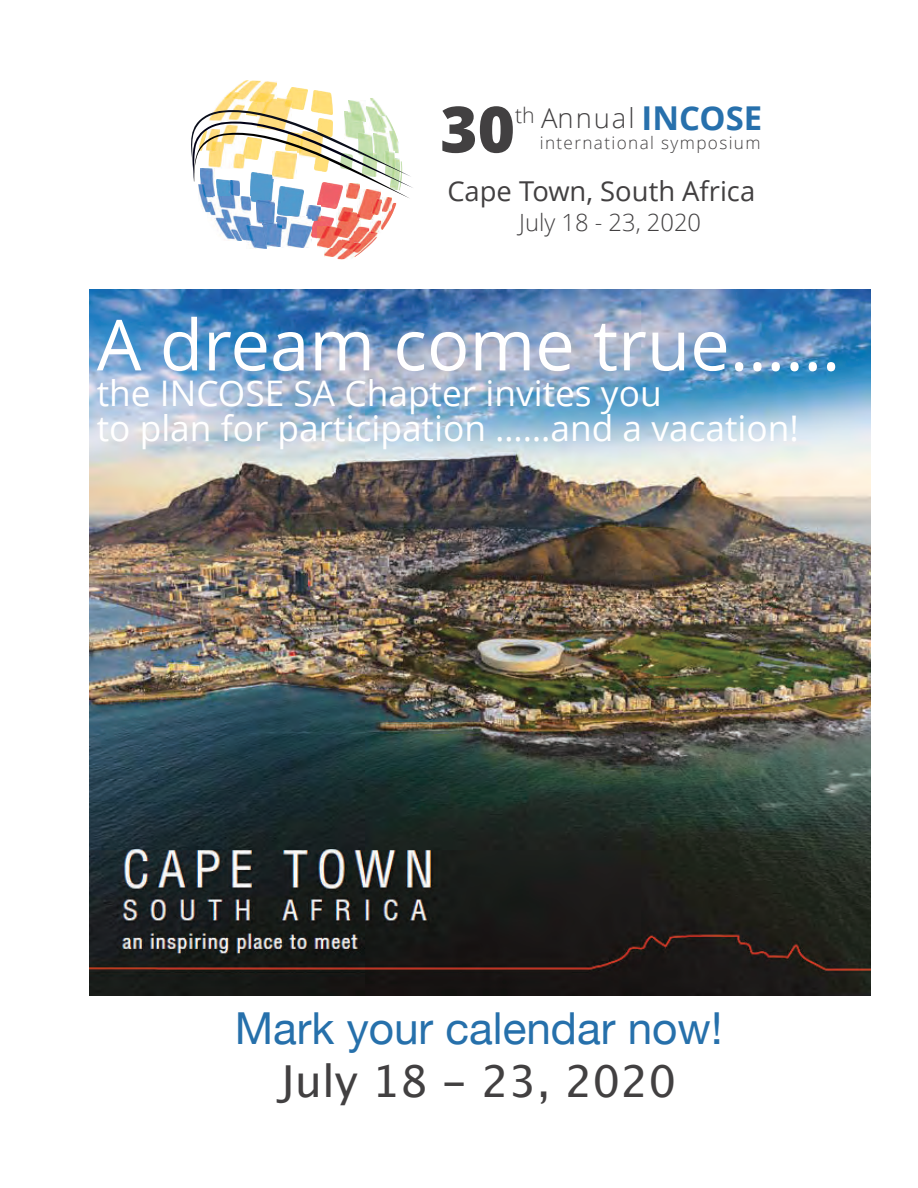
<style>
.page{position:relative;width:918px;height:1188px;background:#fff}
.page>*{position:absolute;margin:0;border:0;box-sizing:border-box;transform-origin:0 0}
.t1{font:70.57px "Open Sans";color:#fff}
.t2{font:800 63.9px "Open Sans";color:#424041}
.t3{font:44.1px/53.1px "Helvetica Neue";color:#2670ab;text-align:center}
.t4{font:35.33px/35.3px "Open Sans";color:#fff}
.t5{font:27.38px "Open Sans";color:#424041}
.t6{font:300 27.38px "Open Sans";letter-spacing:.07em;color:#424041}
.t7{font:300 23.7px "Open Sans";color:#424041}
.t8{font:300 21.3px "Open Sans";color:#424041}
.t9{font:300 17.17px "Open Sans";letter-spacing:.08em;color:#424041}
.s1{font-weight:700;font-size:32.85px;color:#2770ac}
.s2{font-family:"Lucida Grande";color:#424041}
</style>
<div class="page">
<img style="left:249px;top:102px;width:8px;height:6px">
<img style="left:347px;top:227px;width:22px;height:16px">
<img style="left:311px;top:91px;width:21px;height:17px">
<img style="left:286px;top:87px;width:21px;height:21px">
<img style="left:277px;top:199px;width:26px;height:17px">
<img style="left:251px;top:199px;width:21px;height:3px">
<img style="left:257px;top:98px;width:34px;height:10px">
<img style="left:318px;top:199px;width:22px;height:10px">
<img style="left:336px;top:212px;width:24px;height:26px">
<img style="left:357px;top:199px;width:24px;height:21px">
<img style="left:311px;top:216px;width:23px;height:22px">
<img style="left:256px;top:200px;width:19px;height:24px">
<img style="left:306px;top:206px;width:14px;height:14px">
<img style="left:339px;top:207px;width:13px;height:14px">
<img style="left:372px;top:200px;width:11px;height:14px">
<img style="left:276px;top:216px;width:35px;height:32px">
<img style="left:231px;top:80px;width:18px;height:12px">
<img style="left:235px;top:81px;width:42px;height:21px">
<img style="left:216px;top:92px;width:29px;height:16px">
<img style="left:370px;top:98px;width:11px;height:10px">
<img style="left:325px;top:239px;width:24px;height:18px">
<img style="left:354px;top:231px;width:23px;height:22px">
<img style="left:381px;top:203px;width:15px;height:27px">
<img style="left:338px;top:243px;width:23px;height:16px">
<img style="left:383px;top:199px;width:8px;height:13px">
<svg style="left:370px;top:221px;width:11px;height:12px"></svg>
<svg style="left:387px;top:211px;width:7px;height:13px"></svg>
<img style="left:348px;top:100px;width:14px;height:8px">
<img style="left:207px;top:199px;width:44px;height:42px">
<img style="left:262px;top:223px;width:19px;height:24px">
<img style="left:247px;top:225px;width:19px;height:24px">
<img style="left:201px;top:199px;width:10px;height:13px">
<img style="left:318px;top:226px;width:23px;height:21px">
<svg style="left:191px;top:108px;width:222px;height:91px"></svg>
<img style="left:89px;top:290px;width:781px;height:706px">
<h2 class="t2" style="left:440px;top:81px;width:76px">30</h2>
<p class="t8" style="left:515px;top:100px;width:21px">th</p>
<p class="t6" style="left:541px;top:99px;width:223px">Annual <span class="s1">INCOSE</span></p>
<p class="t9" style="left:540px;top:131px;width:222px">international symposium</p>
<p class="t5" style="left:447px;top:172px;width:309px">Cape Town, South Africa</p>
<p class="t7" style="left:519px;top:206px;width:183px">July 18 - 23, 2020</p>
<p class="t1" style="left:97px;top:296px;width:745px">A dream come true……</p>
<p class="t4" style="left:97px;top:374px;width:704px">the INCOSE SA Chapter invites you<br>to plan for participation ……and a vacation!</p>
<p class="t3" style="left:235px;top:1005px;width:489px">Mark your calendar now!<br><span class="s2">July 18 - 23, 2020</span></p>
</div>
